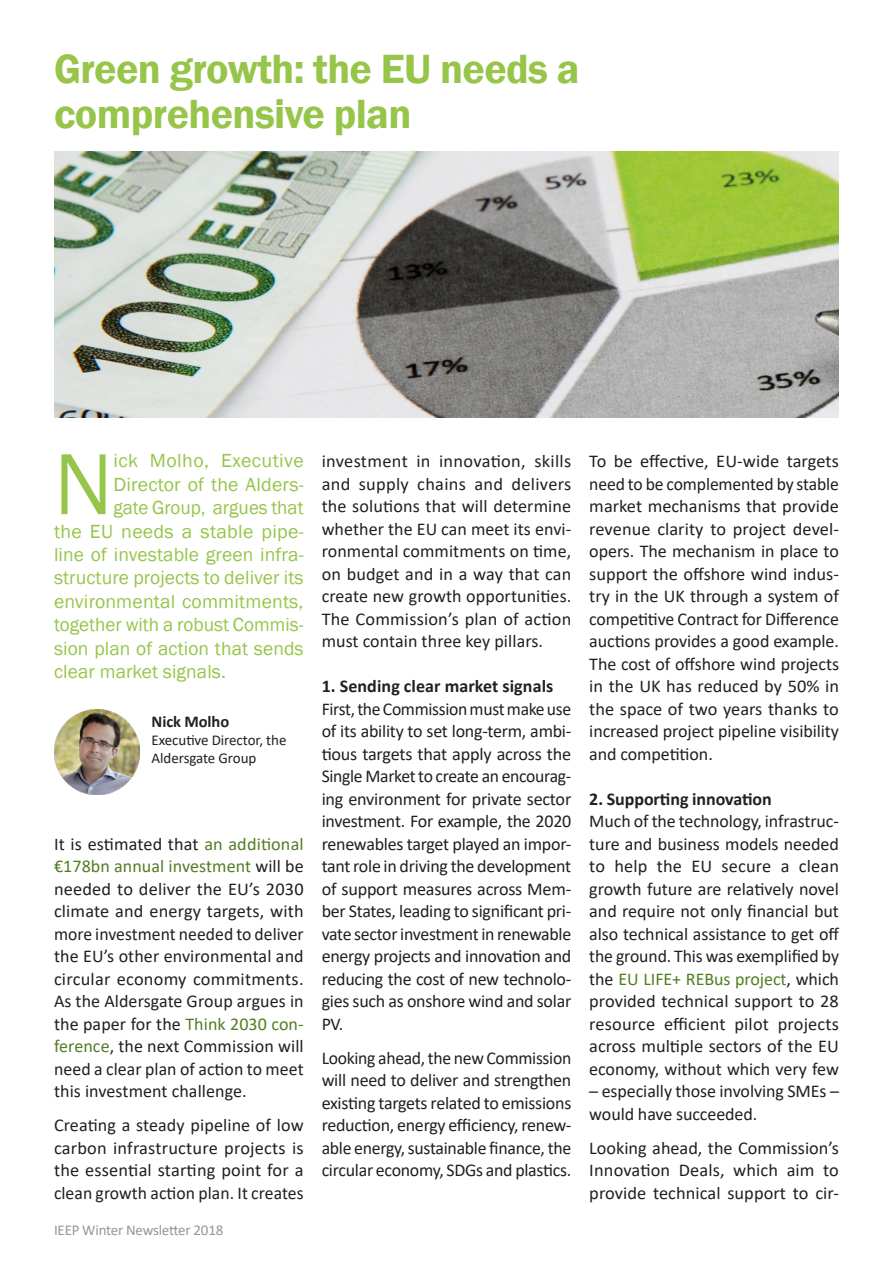
<style>
.page{position:relative;width:893px;height:1263px;background:#fff}
.page>*{position:absolute;margin:0;border:0;box-sizing:border-box;transform-origin:0 0}
.Body{font:89.7px "Franklin Gothic";color:#96c54a}
.Article_heading{font:600 42px/45px "Franklin Gothic";letter-spacing:-.015em;color:#96c54a}
.Body-2{font:19.5px "Franklin Gothic";letter-spacing:.005em;color:#96c54a}
.Body-3{font:18px/22.5px "Calibri";letter-spacing:-.005em;color:#231f20;text-align:justify}
.Body-4{font:700 18px "Calibri";letter-spacing:.005em;color:#231f20}
.Body-5{font:700 16.5px "Calibri";letter-spacing:-.005em;color:#231f20}
.Body-6{font:15px/18px "Calibri";letter-spacing:-.005em;color:#231f20}
.t1{font:15px "Calibri";letter-spacing:-.015em;color:#94969b}
.s1{color:#527d23}
</style>
<div class="page">
<img style="left:54px;top:151px;width:785px;height:266px">
<img style="left:54px;top:709px;width:85px;height:85px">
<p class="Article_heading" style="left:54px;top:47px;width:527px">Green growth: the EU needs a comprehensive plan</p>
<p class="Body" style="left:54px;top:429px;width:60px">N</p>
<p class="Body-2" style="left:113px;top:449px;width:192px">ick Molho, Executive</p>
<p class="Body-2" style="left:113px;top:472px;width:192px">Director of the Alders-</p>
<p class="Body-2" style="left:113px;top:495px;width:192px">gate Group, argues that</p>
<p class="Body-2" style="left:54px;top:519px;width:251px">the EU needs a stable pipe-</p>
<p class="Body-2" style="left:54px;top:542px;width:251px">line of investable green infra-</p>
<p class="Body-2" style="left:54px;top:566px;width:251px">structure projects to deliver its</p>
<p class="Body-2" style="left:54px;top:589px;width:251px">environmental commitments,</p>
<p class="Body-2" style="left:54px;top:612px;width:251px">together with a robust Commis-</p>
<p class="Body-2" style="left:54px;top:636px;width:251px">sion plan of action that sends</p>
<p class="Body-2" style="left:54px;top:659px;width:173px">clear market signals.</p>
<p class="Body-5" style="left:152px;top:710px;width:79px">Nick Molho</p>
<p class="Body-6" style="left:152px;top:731px;width:136px">Executive Director, the<br>Aldersgate Group</p>
<p class="Body-3" style="left:54px;top:832px;width:251px">It is estimated that <span class="s1">an additional €178bn annual investment</span> will be needed to deliver the EU’s 2030 climate and energy targets, with more investment needed to deliver the EU’s other environmental and circular economy commitments.<br>As the Aldersgate Group argues in the paper for the <span class="s1">Think 2030 con&shy;ference</span>, the next Commission will need a clear plan of action to meet this investment challenge.</p>
<p class="Body-3" style="left:54px;top:1113px;width:251px">Creating a steady pipeline of low carbon infrastructure projects is the essential starting point for a clean growth action plan. It creates</p>
<p class="t1" style="left:54px;top:1220px;width:171px">IEEP Winter Newsletter 2018</p>
<p class="Body-3" style="left:322px;top:450px;width:251px">investment in innovation, skills and supply chains and delivers the solutions that will determine whether the EU can meet its envi&shy;ronmental commitments on time, on budget and in a way that can create new growth opportunities.<br>The Commission’s plan of action must contain three key pillars.</p>
<p class="Body-4" style="left:322px;top:674px;width:233px">1. Sending clear market signals</p>
<p class="Body-3" style="left:322px;top:697px;width:251px">First, the Commission must make use of its ability to set long-term, ambi&shy;tious targets that apply across the Single Market to create an encourag&shy;ing environment for private sector investment. For example, the 2020 renewables target played an impor&shy;tant role in driving the development of support measures across Mem&shy;ber States, leading to significant pri&shy;vate sector investment in renewable energy projects and innovation and reducing the cost of new technolo&shy;gies such as onshore wind and solar PV.</p>
<p class="Body-3" style="left:322px;top:1046px;width:251px">Looking ahead, the new Commission will need to deliver and strengthen existing targets related to emissions reduction, energy efficiency, renew&shy;able energy, sustainable finance, the circular economy, SDGs and plastics.</p>
<p class="Body-3" style="left:589px;top:450px;width:251px">To be effective, EU-wide targets need to be complemented by stable market mechanisms that provide revenue clarity to project devel&shy;opers. The mechanism in place to support the offshore wind indus&shy;try in the UK through a system of competitive Contract for Difference auctions provides a good example.<br>The cost of offshore wind projects in the UK has reduced by 50% in the space of two years thanks to increased project pipeline visibility and competition.</p>
<p class="Body-4" style="left:589px;top:786px;width:184px">2. Supporting innovation</p>
<p class="Body-3" style="left:589px;top:810px;width:251px">Much of the technology, infrastruc&shy;ture and business models needed to help the EU secure a clean growth future are relatively novel and require not only financial but also technical assistance to get off the ground. This was exemplified by the <span class="s1">EU LIFE+ REBus project</span>, which provided technical support to 28 resource efficient pilot projects across multiple sectors of the EU economy, without which very few</p>
<p class="Body-3" style="left:589px;top:1080px;width:251px">– especially those involving SMEs – would have succeeded.</p>
<p class="Body-3" style="left:589px;top:1136px;width:251px">Looking ahead, the Commission’s Innovation Deals, which aim to provide technical support to cir-</p>
</div>
